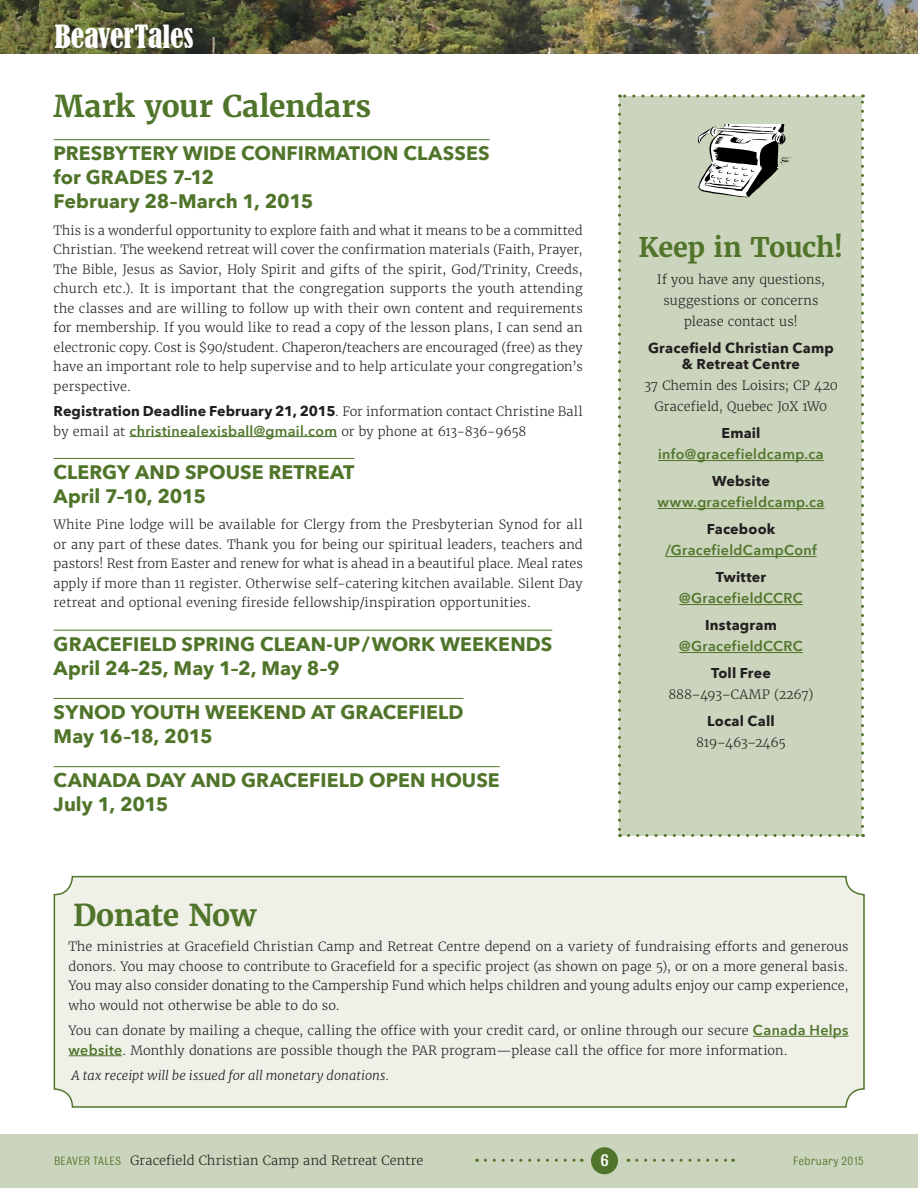
<style>
.page{position:relative;width:918px;height:1188px;background:#fff}
.page>*{position:absolute;margin:0;border:0;box-sizing:border-box;transform-origin:0 0}
.FrontPg_Headline{font:700 30px "Merriweather";letter-spacing:-.015em;color:#50752a}
.t1{font:condensed 30px "Bernard";color:#fff}
.FrontPg_Headline-2{font:700 27px "Merriweather";letter-spacing:-.015em;color:#50752a}
.Headline{font:700 19.5px/24px "Avenir Next";letter-spacing:.005em;color:#50752a}
.t2{font:500 18px "Bulldog";color:#fff}
.t3{font:600 14.25px/21px "Avenir Next";letter-spacing:.025em;color:#50752a;text-align:center}
.t4{font:700 14.25px/16.5px "Avenir Next";letter-spacing:.015em;color:#231f20;text-align:center}
.t5{font:300 12.75px/19.5px "Merriweather";letter-spacing:.005em;color:#231f20;text-align:justify}
.t6{font:italic 300 12.75px "Merriweather";letter-spacing:.005em;color:#231f20}
.t7{font:300 12.75px "Merriweather";letter-spacing:-.015em;color:#231f20}
.t8{font:12.75px "Bulldog";letter-spacing:.01em;color:#50752a}
.t9{font:300 12.75px "Merriweather";letter-spacing:-.025em;color:#231f20}
.s1{font-family:"Merriweather";font-weight:300;font-size:12.75px}
.s2{font-family:"Avenir Next";font-weight:600;font-size:14.25px;color:#50752a}
.s3{font-weight:700;color:#231f20}
.s4{font-family:"Bulldog";font-weight:400;color:#50752a}
</style>
<div class="page">
<div style="left:0;top:1134px;width:918px;height:54px;background:#cbd4bc"></div>
<svg style="left:485px;top:1159px;width:97px;height:3px"></svg>
<svg style="left:637px;top:1159px;width:97px;height:3px"></svg>
<div style="left:591px;top:1147px;width:27px;height:27px;background:#50752a;border-radius:50%"></div>
<img style="left:0;top:0;width:918px;height:54px">
<div style="left:620px;top:96px;width:242px;height:740px;background:#cbd4bc"></div>
<svg style="left:698px;top:125px;width:94px;height:73px"></svg>
<hr style="left:658px;top:460px;width:166px;height:1px;background:#50752a">
<hr style="left:658px;top:508px;width:166px;height:1px;background:#50752a">
<hr style="left:665px;top:556px;width:152px;height:1px;background:#50752a">
<hr style="left:679px;top:604px;width:124px;height:1px;background:#50752a">
<hr style="left:679px;top:652px;width:124px;height:1px;background:#50752a">
<svg style="left:618px;top:105px;width:3px;height:732px"></svg>
<svg style="left:628px;top:834px;width:235px;height:3px"></svg>
<svg style="left:861px;top:94px;width:3px;height:732px"></svg>
<svg style="left:620px;top:94px;width:234px;height:4px"></svg>
<hr style="left:54px;top:139px;width:436px;height:1px;background:#50752a">
<hr style="left:129px;top:436px;width:208px;height:1px;background:#50752a">
<hr style="left:54px;top:458px;width:300px;height:1px;background:#50752a">
<hr style="left:54px;top:630px;width:498px;height:1px;background:#50752a">
<hr style="left:54px;top:698px;width:410px;height:1px;background:#50752a">
<hr style="left:54px;top:766px;width:446px;height:1px;background:#50752a">
<div style="left:54px;top:877px;width:810px;height:230px;background:#eff0e8;border-radius:18px"></div>
<hr style="left:753px;top:1036px;width:96px;height:1px;background:#50752a">
<hr style="left:69px;top:1055px;width:53px;height:1px;background:#50752a">
<div style="left:54px;top:876px;width:811px;height:232px;border:2px solid #50752a;border-radius:18px"></div>
<h1 class="t1" style="left:55px;top:19px;width:140px">BeaverTales</h1>
<p class="FrontPg_Headline" style="left:54px;top:87px;width:319px">Mark your Calendars</p>
<p class="Headline" style="left:54px;top:141px;width:437px">PRESBYTERY WIDE CONFIRMATION CLASSES for GRADES 7–12<br>February 28–March 1, 2015</p>
<p class="t5" style="left:54px;top:220px;width:531px">This is a wonderful opportunity to explore faith and what it means to be a committed Christian. The weekend retreat will cover the confirmation materials (Faith, Prayer, The Bible, Jesus as Savior, Holy Spirit and gifts of the spirit, God/Trinity, Creeds, church etc.). It is important that the congregation supports the youth attending the classes and are willing to follow up with their own content and requirements for membership. If you would like to read a copy of the lesson plans, I can send an electronic copy. Cost is $90/student. Chaperon/teachers are encouraged (free) as they have an important role to help supervise and to help articulate your congregation’s perspective.</p>
<p class="t4" style="left:54px;top:403px;width:531px">Registration Deadline February 21, 2015<span class="s1">. For information contact Christine Ball</span></p>
<p class="t5" style="left:54px;top:421px;width:474px">by email at <span class="s2">christinealexisball@gmail.com</span> or by phone at 613-836-9658</p>
<p class="Headline" style="left:54px;top:460px;width:302px">CLERGY AND SPOUSE RETREAT<br>April 7–10, 2015</p>
<p class="t5" style="left:54px;top:515px;width:531px">White Pine lodge will be available for Clergy from the Presbyterian Synod for all or any part of these dates. Thank you for being our spiritual leaders, teachers and pastors! Rest from Easter and renew for what is ahead in a beautiful place. Meal rates apply if more than 11 register. Otherwise self-catering kitchen available. Silent Day retreat and optional evening fireside fellowship/inspiration opportunities.</p>
<p class="Headline" style="left:54px;top:632px;width:500px">GRACEFIELD SPRING CLEAN-UP/WORK WEEKENDS<br>April 24–25, May 1–2, May 8–9</p>
<p class="Headline" style="left:54px;top:700px;width:411px">SYNOD YOUTH WEEKEND AT GRACEFIELD<br>May 16–18, 2015</p>
<p class="Headline" style="left:54px;top:768px;width:448px">CANADA DAY AND GRACEFIELD OPEN HOUSE<br>July 1, 2015</p>
<p class="FrontPg_Headline-2" style="left:638px;top:230px;width:207px">Keep in Touch!</p>
<p class="t5" style="left:657px;top:269px;width:170px;line-height:21px;text-align:center">If you have any questions, suggestions or concerns please contact us!</p>
<p class="t4" style="left:648px;top:340px;width:187px">Gracefield Christian Camp &amp; Retreat Centre</p>
<p class="t5" style="left:644px;top:375px;width:195px;line-height:21px;text-align:center">37 Chemin des Loisirs; CP 420<br>Gracefield, Quebec J0X 1W0</p>
<p class="t3" style="left:658px;top:423px;width:167px"><span class="s3">Email </span>info@gracefieldcamp.ca</p>
<p class="t3" style="left:658px;top:471px;width:168px"><span class="s3">Website </span>www.gracefieldcamp.ca</p>
<p class="t3" style="left:665px;top:519px;width:153px"><span class="s3">Facebook </span>/GracefieldCampConf</p>
<p class="t3" style="left:679px;top:567px;width:125px"><span class="s3">Twitter </span>@GracefieldCCRC</p>
<p class="t3" style="left:679px;top:615px;width:125px"><span class="s3">Instagram </span>@GracefieldCCRC</p>
<p class="t4" style="left:711px;top:665px;width:61px">Toll Free</p>
<p class="t7" style="left:669px;top:687px;width:146px">888–493–CAMP (2267)</p>
<p class="t4" style="left:707px;top:713px;width:69px">Local Call</p>
<p class="t9" style="left:696px;top:735px;width:91px">819–463–2465</p>
<p class="FrontPg_Headline" style="left:73px;top:896px;width:185px">Donate Now</p>
<p class="t5" style="left:69px;top:937px;width:781px">The ministries at Gracefield Christian Camp and Retreat Centre depend on a variety of fundraising efforts and generous donors. You may choose to contribute to Gracefield for a specific project (as shown on page 5), or on a more general basis.<br>You may also consider donating to the Campership Fund which helps children and young adults enjoy our camp experience, who would not otherwise be able to do so.</p>
<p class="t5" style="left:69px;top:1021px;width:781px">You can donate by mailing a cheque, calling the office with your credit card, or online through our secure <span class="s2">Canada Helps website</span>. Monthly donations are possible though the PAR program—please call the office for more information.</p>
<p class="t6" style="left:72px;top:1068px;width:319px">A tax receipt will be issued for all monetary donations.</p>
<p class="t5" style="left:54px;top:1150px;width:371px"><span class="s4">BEAVER TALES</span> Gracefield Christian Camp and Retreat Centre</p>
<h3 class="t2" style="left:600px;top:1151px;width:10px">6</h3>
<p class="t8" style="left:793px;top:1154px;width:72px">February 2015</p>
</div>
